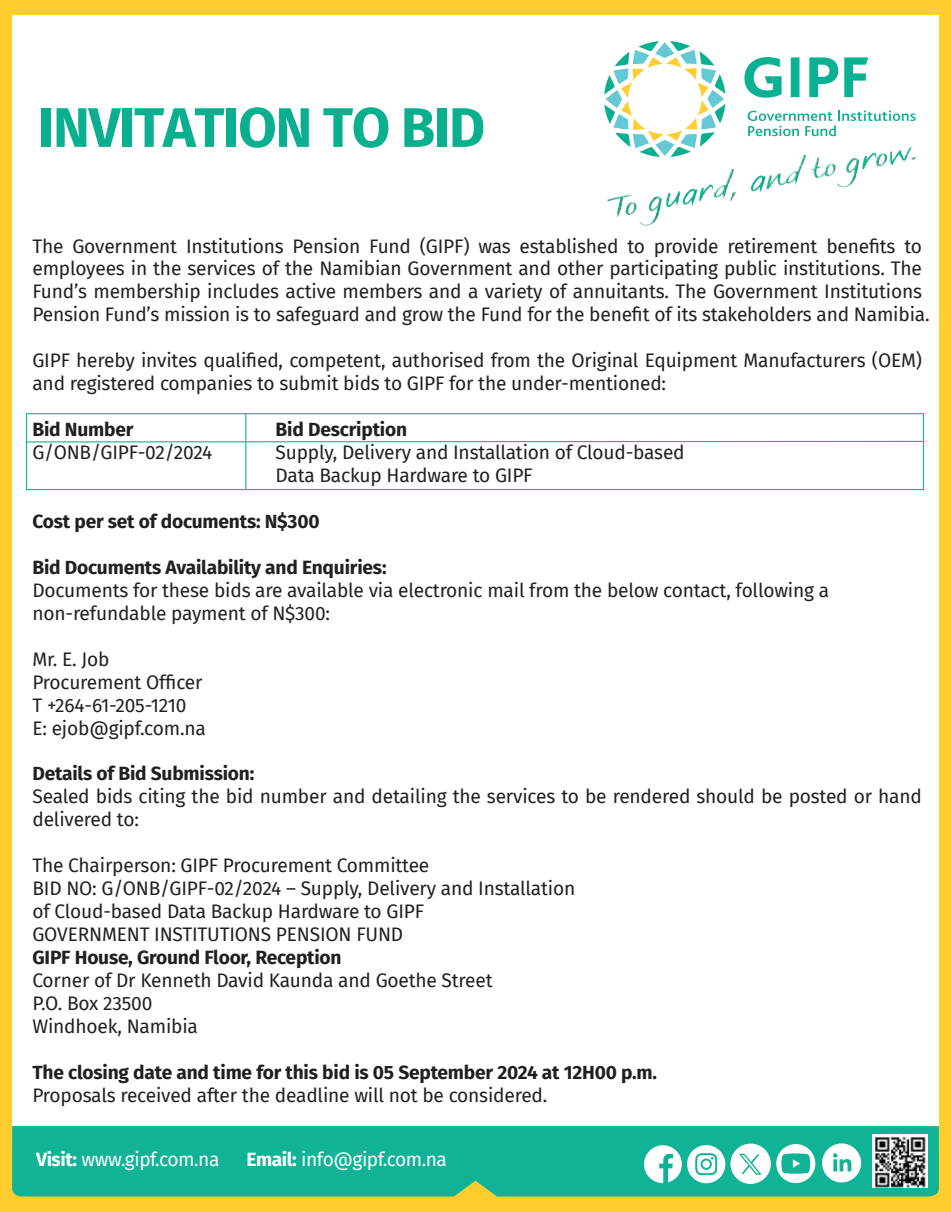
<style>
.page{position:relative;width:951px;height:1212px;background:#fff}
.page>*{position:absolute;margin:0;border:0;box-sizing:border-box;transform-origin:0 0}
.t1{font:700 55.8px "Fira Sans";letter-spacing:-.025em;color:#0aaf90}
.t2{font:19.12px/22.9px "Fira Sans";letter-spacing:-.01em;color:#221f1f}
.t3{font:700 19.12px "Fira Sans";letter-spacing:-.01em;color:#221f1f}
.t4{font:19.12px "Fira Sans";letter-spacing:-.025em;color:#fff}
.s1{font-weight:700}
</style>
<div class="page">
<div style="left:0;top:0;width:950px;height:1212px;background:#ffcd2e"></div>
<div style="left:12px;top:15px;width:926px;height:1135px;background:#fff"></div>
<div style="left:12px;top:1126px;width:926px;height:70px;background:#10b395"></div>
<svg style="left:747px;top:110px;width:168px;height:26px"></svg>
<svg style="left:604px;top:41px;width:121px;height:116px"></svg>
<svg style="left:744px;top:57px;width:124px;height:41px"></svg>
<img style="left:779px;top:157px;width:24px;height:27px">
<img style="left:908px;top:147px;width:3px;height:8px">
<img style="left:875px;top:150px;width:33px;height:16px">
<img style="left:872px;top:1135px;width:55px;height:53px">
<svg style="left:644px;top:1145px;width:37px;height:38px"></svg>
<svg style="left:776px;top:1144px;width:39px;height:39px;background:#7bd4c4"></svg>
<svg style="left:821px;top:1143px;width:40px;height:39px;background:#ade5da"></svg>
<div style="left:26px;top:413px;width:897px;height:77px;border:1px solid #10b395"></div>
<hr style="left:26px;top:441px;width:896px;height:1px;background:#10b395">
<hr style="left:245px;top:414px;width:1px;height:75px;background:#10b395">
<svg style="left:687px;top:1143px;width:83px;height:41px;background:#a3e1d6"></svg>
<h1 class="t1" style="left:38px;top:101px;width:448px">INVITATION TO BID</h1>
<p class="t2" style="left:32px;top:234px;width:898px">The Government Institutions Pension Fund (GIPF) was established to provide retirement benefits to employees in the services of the Namibian Government and other participating public institutions. The Fundís membership includes active members and a variety of annuitants. The Government Institutions Pension Fund’s mission is to safeguard and grow the Fund for the benefit of its stakeholders and Namibia.</p>
<p class="t2" style="left:32px;top:349px;width:890px">GIPF hereby invites qualified, competent, authorised from the Original Equipment Manufacturers (OEM) and registered companies to submit bids to GIPF for the under-mentioned:</p>
<p class="t3" style="left:32px;top:420px;width:102px">Bid Number</p>
<p class="t3" style="left:275px;top:420px;width:133px">Bid Description</p>
<p class="t2" style="left:32px;top:440px;width:181px">G/ONB/GIPF-02/2024</p>
<p class="t2" style="left:275px;top:440px;width:410px">Supply, Delivery and Installation of Cloud-based<br>Data Backup Hardware to GIPF</p>
<p class="t3" style="left:32px;top:512px;width:288px">Cost per set of documents: N$300</p>
<p class="t3" style="left:32px;top:558px;width:355px">Bid Documents Availability and Enquiries:</p>
<p class="t2" style="left:32px;top:578px;width:798px">Documents for these bids are available via electronic mail from the below contact, following a non-refundable payment of N$300:</p>
<p class="t2" style="left:32px;top:647px;width:175px">Mr. E. Job<br>Procurement Officer<br>T +264-61-205-1210<br>E: ejob@gipf.com.na</p>
<p class="t3" style="left:32px;top:764px;width:223px">Details of Bid Submission:</p>
<p class="t2" style="left:32px;top:785px;width:890px">Sealed bids citing the bid number and detailing the services to be rendered should be posted or hand delivered to:</p>
<p class="t2" style="left:32px;top:853px;width:544px">The Chairperson: GIPF Procurement Committee<br>BID NO: G/ONB/GIPF-02/2024 – Supply, Delivery and Installation of Cloud-based Data Backup Hardware to GIPF<br>GOVERNMENT INSTITUTIONS PENSION FUND</p>
<p class="t3" style="left:32px;top:948px;width:311px">GIPF House, Ground Floor, Reception</p>
<p class="t2" style="left:32px;top:968px;width:461px">Corner of Dr Kenneth David Kaunda and Goethe Street<br>P.O. Box 23500<br>Windhoek, Namibia</p>
<p class="t3" style="left:32px;top:1063px;width:626px">The closing date and time for this bid is 05 September 2024 at 12H00 p.m.</p>
<p class="t2" style="left:32px;top:1085px;width:516px">Proposals received after the deadline will not be considered.</p>
<p class="t4" style="left:36px;top:1151px;width:185px"><span class="s1">Visit:</span> www.gipf.com.na</p>
<p class="t4" style="left:246px;top:1151px;width:202px"><span class="s1">Email:</span> info@gipf.com.na</p>
</div>
